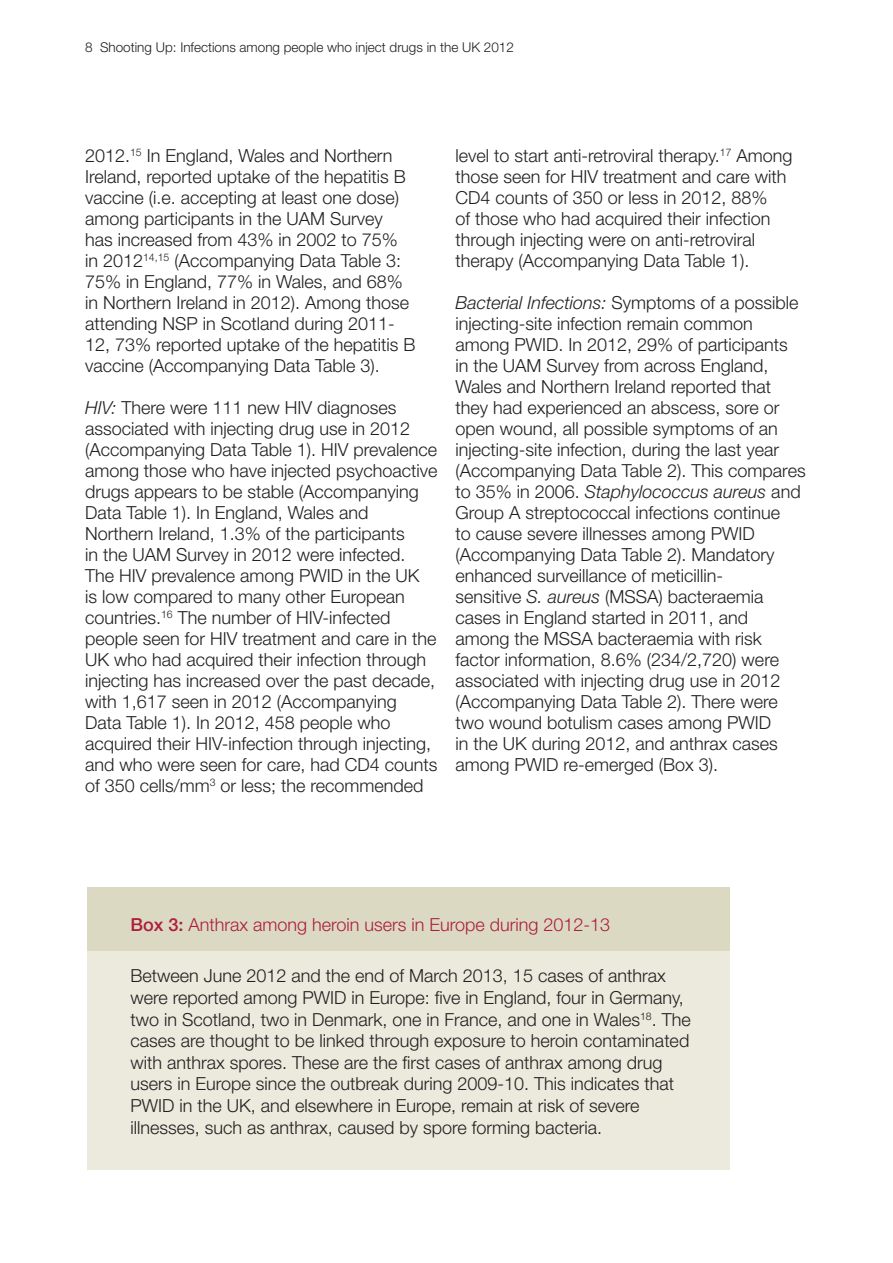
<style>
.page{position:relative;width:893px;height:1263px;background:#fff}
.page>*{position:absolute;margin:0;border:0;box-sizing:border-box;transform-origin:0 0}
.t1{font:300 18px/21px "Helvetica Neue LT Std";color:#231f20}
.t2{font:300 18px "Helvetica Neue LT Std";color:#ad1e3c}
.t3{font:300 13.5px "Helvetica Neue LT Std";color:#231f20}
.s1{font-style:italic}
.s2{font-weight:500}
</style>
<div class="page">
<div style="left:87px;top:887px;width:642px;height:282px;background:#ebeadd"></div>
<div style="left:87px;top:887px;width:642px;height:64px;background:#dcd9c3"></div>
<p class="t3" style="left:85px;top:39px;width:430px">8 Shooting Up: Infections among people who inject drugs in the UK 2012</p>
<p class="t1" style="left:85px;top:144px;width:332px">2012.<sup>15</sup> In England, Wales and Northern Ireland, reported uptake of the hepatitis B vaccine (i.e. accepting at least one dose) among participants in the UAM Survey<br>has increased from 43% in 2002 to 75%<br>in 2012<sup>14,15</sup> (Accompanying Data Table 3:<br>75% in England, 77% in Wales, and 68% in Northern Ireland in 2012). Among those attending NSP in Scotland during 2011- 12, 73% reported uptake of the hepatitis B vaccine (Accompanying Data Table 3).</p>
<p class="t1" style="left:85px;top:396px;width:354px"><span class="s1">HIV:</span> There were 111 new HIV diagnoses associated with injecting drug use in 2012 (Accompanying Data Table 1). HIV prevalence among those who have injected psychoactive drugs appears to be stable (Accompanying Data Table 1). In England, Wales and Northern Ireland, 1.3% of the participants<br>in the UAM Survey in 2012 were infected.<br>The HIV prevalence among PWID in the UK<br>is low compared to many other European countries.<sup>16</sup> The number of HIV-infected people seen for HIV treatment and care in the UK who had acquired their infection through injecting has increased over the past decade, with 1,617 seen in 2012 (Accompanying Data Table 1). In 2012, 458 people who acquired their HIV-infection through injecting, and who were seen for care, had CD4 counts of 350 cells/mm<sup>3</sup> or less; the recommended</p>
<p class="t1" style="left:455px;top:144px;width:339px">level to start anti-retroviral therapy.<sup>17</sup> Among those seen for HIV treatment and care with CD4 counts of 350 or less in 2012, 88%<br>of those who had acquired their infection through injecting were on anti-retroviral therapy (Accompanying Data Table 1).</p>
<p class="t1" style="left:455px;top:291px;width:352px"><span class="s1">Bacterial Infections:</span> Symptoms of a possible injecting-site infection remain common among PWID. In 2012, 29% of participants<br>in the UAM Survey from across England, Wales and Northern Ireland reported that they had experienced an abscess, sore or open wound, all possible symptoms of an injecting-site infection, during the last year (Accompanying Data Table 2). This compares to 35% in 2006. <span class="s1">Staphylococcus aureus</span> and Group A streptococcal infections continue<br>to cause severe illnesses among PWID (Accompanying Data Table 2). Mandatory enhanced surveillance of meticillin-<br>sensitive <span class="s1">S. aureus</span> (MSSA) bacteraemia cases in England started in 2011, and among the MSSA bacteraemia with risk factor information, 8.6% (234/2,720) were associated with injecting drug use in 2012 (Accompanying Data Table 2). There were two wound botulism cases among PWID<br>in the UK during 2012, and anthrax cases among PWID re-emerged (Box 3).</p>
<p class="t2" style="left:130px;top:914px;width:481px"><span class="s2">Box 3:</span> Anthrax among heroin users in Europe during 2012-13</p>
<p class="t1" style="left:130px;top:965px;width:562px;line-height:21.6px">Between June 2012 and the end of March 2013, 15 cases of anthrax were reported among PWID in Europe: five in England, four in Germany, two in Scotland, two in Denmark, one in France, and one in Wales<sup>18</sup>. The cases are thought to be linked through exposure to heroin contaminated with anthrax spores. These are the first cases of anthrax among drug users in Europe since the outbreak during 2009-10. This indicates that PWID in the UK, and elsewhere in Europe, remain at risk of severe illnesses, such as anthrax, caused by spore forming bacteria.</p>
</div>
